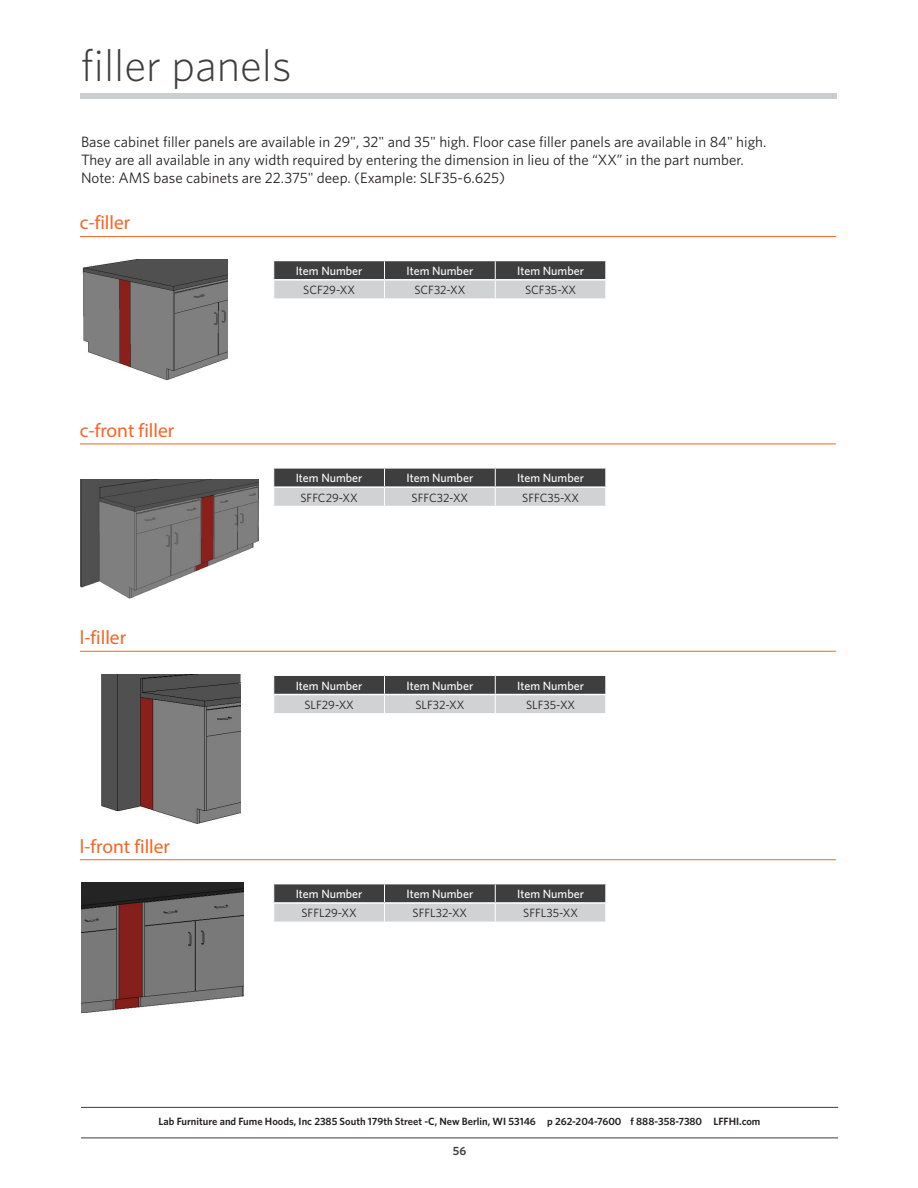
<style>
.page{position:relative;width:918px;height:1188px;background:#fff}
.page>*{position:absolute;margin:0;border:0;box-sizing:border-box;transform-origin:0 0}
.Page_Head{font:300 45px "Whitney";color:#3e3e3f}
.Options_Menu_Blue_He{font:19.5px "Myriad Pro";color:#f36624}
.Body_Style{font:15px/18px "Whitney";color:#231f20}
.t1{font:600 13.5px "Whitney";letter-spacing:.005em;color:#3e3e3f}
.Body_Style-2{font:500 12px "Whitney";color:#fff}
.Body_Style-3{font:12px "Whitney";color:#231f20}
.t2{font:600 12px "Whitney";color:#3e3e3f}
.t3{font:600 10.5px "Whitney";color:#231f20}
.s1{font-family:"Adobe Garamond";font-size:15px}
.s2{font-weight:400}
.s3{font-weight:400;color:#f36624}
</style>
<div class="page">
<hr style="left:81px;top:1107px;width:757px;height:1px;background:#3e3e3f">
<hr style="left:81px;top:1138px;width:757px;height:1px;background:#3e3e3f">
<div style="left:81px;top:93px;width:756px;height:6px;background:#cccdcf"></div>
<svg style="left:273px;top:260px;width:333px;height:38px;background:#929293"></svg>
<svg style="left:273px;top:468px;width:333px;height:38px;background:#919193"></svg>
<svg style="left:273px;top:675px;width:333px;height:38px;background:#919293"></svg>
<svg style="left:273px;top:884px;width:333px;height:38px;background:#919293"></svg>
<hr style="left:80px;top:236px;width:756px;height:1px;background:#f36624">
<hr style="left:80px;top:444px;width:756px;height:1px;background:#f36624">
<hr style="left:80px;top:651px;width:756px;height:1px;background:#f36624">
<hr style="left:80px;top:859px;width:756px;height:1px;background:#f36624">
<img style="left:82px;top:260px;width:146px;height:121px">
<img style="left:81px;top:479px;width:178px;height:120px">
<img style="left:101px;top:674px;width:139px;height:150px">
<img style="left:81px;top:883px;width:162px;height:129px">
<p class="Page_Head" style="left:81px;top:35px;width:212px">filler panels</p>
<p class="Body_Style" style="left:81px;top:132px;width:687px">Base cabinet filler panels are available in 29", 32" and 35" high. Floor case filler panels are available in 84" high.<br>They are all available in any width required by entering the dimension in lieu of the “XX” in the part number.<br>Note: AMS base cabinets are 22.375" deep. (Example: SLF35-6.625)</p>
<p class="Options_Menu_Blue_He" style="left:80px;top:211px;width:52px">c-filler</p>
<p class="Options_Menu_Blue_He" style="left:80px;top:418px;width:96px">c-front filler</p>
<p class="Options_Menu_Blue_He" style="left:80px;top:626px;width:48px">l-filler</p>
<p class="Options_Menu_Blue_He" style="left:80px;top:834px;width:92px">l-front filler</p>
<p class="Body_Style-2" style="left:296px;top:263px;width:68px">Item Number</p>
<p class="Body_Style-2" style="left:406px;top:263px;width:68px">Item Number</p>
<p class="Body_Style-2" style="left:517px;top:263px;width:68px">Item Number</p>
<p class="Body_Style-3" style="left:303px;top:282px;width:53px">SCF29-XX</p>
<p class="Body_Style-3" style="left:414px;top:282px;width:52px">SCF32-XX</p>
<p class="Body_Style-3" style="left:525px;top:282px;width:53px">SCF35-XX</p>
<p class="Body_Style-2" style="left:296px;top:470px;width:68px">Item Number</p>
<p class="Body_Style-2" style="left:406px;top:470px;width:68px">Item Number</p>
<p class="Body_Style-2" style="left:517px;top:470px;width:68px">Item Number</p>
<p class="Body_Style-3" style="left:300px;top:489px;width:59px">SFFC29-XX</p>
<p class="Body_Style-3" style="left:412px;top:489px;width:58px">SFFC32-XX</p>
<p class="Body_Style-3" style="left:522px;top:489px;width:58px">SFFC35-XX</p>
<p class="Body_Style-2" style="left:296px;top:678px;width:68px">Item Number</p>
<p class="Body_Style-2" style="left:406px;top:678px;width:68px">Item Number</p>
<p class="Body_Style-2" style="left:517px;top:678px;width:68px">Item Number</p>
<p class="Body_Style-3" style="left:304px;top:697px;width:51px">SLF29-XX</p>
<p class="Body_Style-3" style="left:415px;top:697px;width:50px">SLF32-XX</p>
<p class="Body_Style-3" style="left:526px;top:697px;width:50px">SLF35-XX</p>
<p class="Body_Style-2" style="left:296px;top:886px;width:68px">Item Number</p>
<p class="Body_Style-2" style="left:406px;top:886px;width:68px">Item Number</p>
<p class="Body_Style-2" style="left:517px;top:886px;width:68px">Item Number</p>
<p class="Body_Style-3" style="left:301px;top:905px;width:57px">SFFL29-XX</p>
<p class="Body_Style-3" style="left:413px;top:905px;width:56px">SFFL32-XX</p>
<p class="Body_Style-3" style="left:523px;top:905px;width:56px">SFFL35-XX</p>
<p class="t3" style="left:159px;top:1114px;width:603px">Lab Furniture and Fume Hoods, Inc 2385 South 179th Street -C, New Berlin, WI 53146 p 262-204-7600 f 888-358-7380 LFFHI.com</p>
<p class="t1" style="left:269px;top:1113px;width:382px">Air Master Systems Corp. <span class="s1">•</span> <span class="s2">231.798.1111</span> <span class="s1">•</span> <span class="s3">airmastersystems.com</span></p>
<p class="t2" style="left:453px;top:1143px;width:15px">56</p>
</div>
